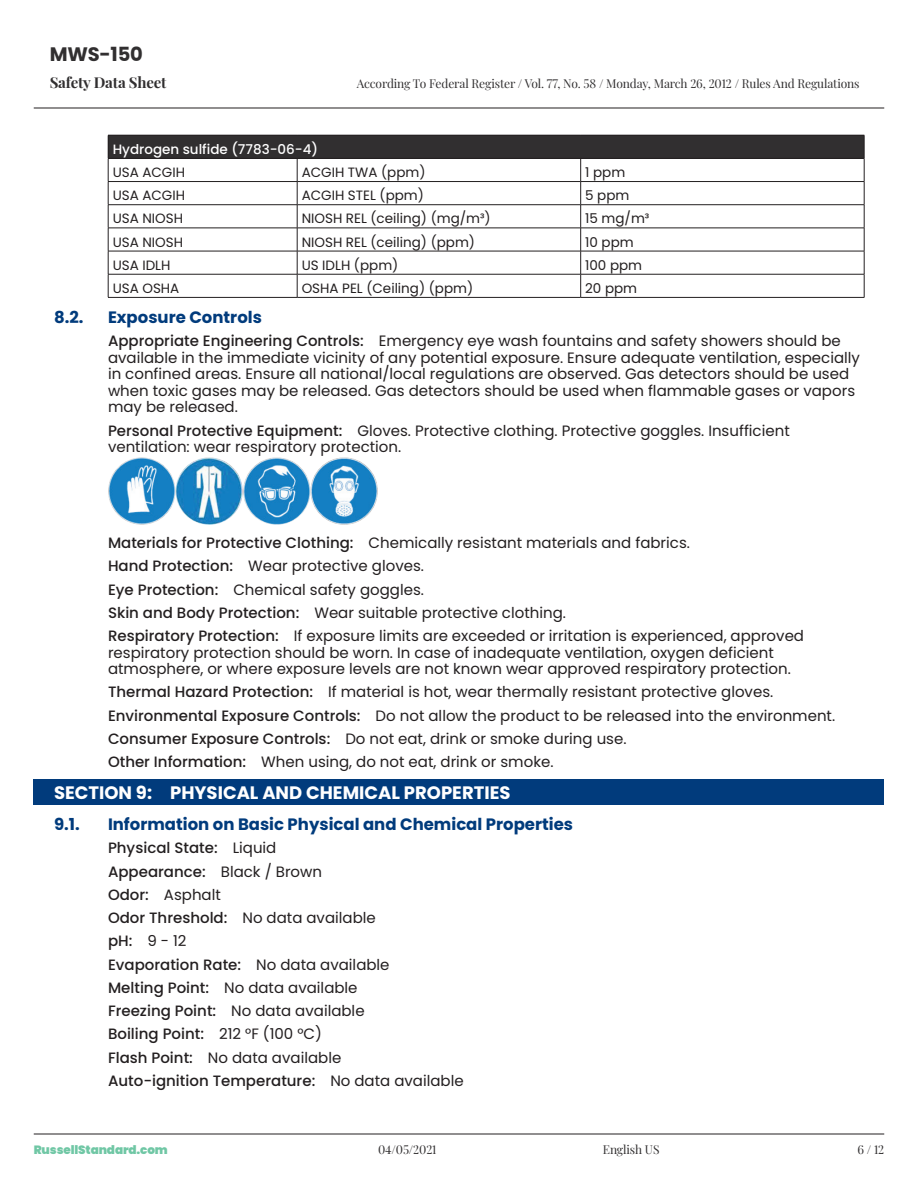
<style>
.page{position:relative;width:918px;height:1188px;background:#fff}
.page>*{position:absolute;margin:0;border:0;box-sizing:border-box;transform-origin:0 0}
.t1{font:700 19.5px "Poppins";letter-spacing:-.01em;color:#312f30}
.t2{font:700 18px "Poppins";color:#fff}
.t3{font:700 16.5px "Poppins";color:#013b7c}
.t4{font:15px/23.2px "Poppins";color:#231f20}
.t5{font:500 15px/23.2px "Poppins";color:#231f20}
.t6{font:700 15px "Playfair Display";letter-spacing:-.01em;color:#312f30}
.t7{font:13.5px "Poppins";color:#231f20}
.t8{font:500 13.5px "Poppins";color:#fff}
.t9{font:12px "Playfair Display";letter-spacing:-.01em;color:#312f30}
.t10{font:900 12px "Poppins";letter-spacing:-.01em;color:#70c7a5}
.s1{font-weight:500}
.s2{font-weight:400}
</style>
<div class="page">
<hr style="left:34px;top:1134px;width:850px;height:1px;background:#231f20">
<hr style="left:34px;top:108px;width:850px;height:1px;background:#231f20">
<div style="left:34px;top:780px;width:850px;height:25px;background:#013b7c"></div>
<div style="left:108px;top:135px;width:756px;height:23px;background:#312f30"></div>
<hr style="left:108px;top:181px;width:189px;height:1px;background:#231f20">
<hr style="left:297px;top:181px;width:284px;height:1px;background:#231f20">
<hr style="left:581px;top:181px;width:283px;height:1px;background:#231f20">
<hr style="left:108px;top:204px;width:189px;height:1px;background:#231f20">
<hr style="left:297px;top:204px;width:284px;height:1px;background:#231f20">
<hr style="left:581px;top:204px;width:283px;height:1px;background:#231f20">
<hr style="left:108px;top:228px;width:189px;height:1px;background:#231f20">
<hr style="left:297px;top:228px;width:284px;height:1px;background:#231f20">
<hr style="left:581px;top:228px;width:283px;height:1px;background:#231f20">
<hr style="left:108px;top:251px;width:189px;height:1px;background:#231f20">
<hr style="left:297px;top:251px;width:284px;height:1px;background:#231f20">
<hr style="left:581px;top:251px;width:283px;height:1px;background:#231f20">
<hr style="left:108px;top:274px;width:189px;height:1px;background:#231f20">
<hr style="left:297px;top:274px;width:284px;height:1px;background:#231f20">
<svg style="left:297px;top:159px;width:1px;height:138px"></svg>
<hr style="left:581px;top:274px;width:283px;height:1px;background:#231f20">
<svg style="left:580px;top:159px;width:1px;height:138px"></svg>
<hr style="left:108px;top:297px;width:189px;height:1px;background:#231f20">
<hr style="left:297px;top:297px;width:284px;height:1px;background:#231f20">
<hr style="left:581px;top:297px;width:283px;height:1px;background:#231f20">
<hr style="left:108px;top:135px;width:189px;height:1px;background:#231f20">
<svg style="left:108px;top:136px;width:1px;height:161px"></svg>
<hr style="left:297px;top:135px;width:284px;height:1px;background:#231f20">
<hr style="left:581px;top:135px;width:283px;height:1px;background:#231f20">
<svg style="left:864px;top:135px;width:1px;height:162px"></svg>
<hr style="left:108px;top:158px;width:189px;height:1px;background:#231f20">
<hr style="left:297px;top:158px;width:284px;height:1px;background:#231f20">
<hr style="left:581px;top:158px;width:283px;height:1px;background:#231f20">
<img style="left:108px;top:457px;width:68px;height:68px;border-radius:34px">
<img style="left:176px;top:457px;width:67px;height:68px;border-radius:34px">
<img style="left:243px;top:457px;width:67px;height:68px;border-radius:34px">
<img style="left:310px;top:457px;width:68px;height:68px;border-radius:34px">
<h1 class="t1" style="left:50px;top:43px;width:95px">MWS-150</h1>
<p class="t6" style="left:50px;top:71px;width:118px">Safety Data Sheet</p>
<p class="t9" style="left:357px;top:74px;width:504px">According To Federal Register / Vol. 77, No. 58 / Monday, March 26, 2012 / Rules And Regulations</p>
<p class="t8" style="left:113px;top:141px;width:207px">Hydrogen sulfide (7783-06-4)</p>
<p class="t7" style="left:113px;top:164px;width:74px">USA ACGIH</p>
<p class="t7" style="left:302px;top:164px;width:125px">ACGIH TWA (ppm)</p>
<p class="t7" style="left:585px;top:164px;width:42px">1 ppm</p>
<p class="t7" style="left:113px;top:188px;width:74px">USA ACGIH</p>
<p class="t7" style="left:302px;top:188px;width:124px">ACGIH STEL (ppm)</p>
<p class="t7" style="left:585px;top:188px;width:46px">5 ppm</p>
<p class="t7" style="left:113px;top:211px;width:72px">USA NIOSH</p>
<p class="t7" style="left:302px;top:211px;width:191px">NIOSH REL (ceiling) (mg/m³)</p>
<p class="t7" style="left:585px;top:211px;width:66px">15 mg/m³</p>
<p class="t7" style="left:113px;top:234px;width:72px">USA NIOSH</p>
<p class="t7" style="left:302px;top:234px;width:175px">NIOSH REL (ceiling) (ppm)</p>
<p class="t7" style="left:585px;top:234px;width:50px">10 ppm</p>
<p class="t7" style="left:113px;top:257px;width:59px">USA IDLH</p>
<p class="t7" style="left:302px;top:257px;width:98px">US IDLH (ppm)</p>
<p class="t7" style="left:585px;top:257px;width:59px">100 ppm</p>
<p class="t7" style="left:113px;top:280px;width:68px">USA OSHA</p>
<p class="t7" style="left:302px;top:280px;width:173px">OSHA PEL (Ceiling) (ppm)</p>
<p class="t7" style="left:585px;top:280px;width:54px">20 ppm</p>
<p class="t3" style="left:54px;top:308px;width:31px">8.2.</p>
<p class="t3" style="left:108px;top:308px;width:155px">Exposure Controls</p>
<p class="t4" style="left:108px;top:333px;width:754px;line-height:16.5px"><span class="s1">Appropriate Engineering Controls:</span> Emergency eye wash fountains and safety showers should be available in the immediate vicinity of any potential exposure. Ensure adequate ventilation, especially in confined areas. Ensure all national/local regulations are observed. Gas detectors should be used when toxic gases may be released. Gas detectors should be used when flammable gases or vapors may be released.</p>
<p class="t4" style="left:108px;top:422px;width:683px;line-height:16.5px"><span class="s1">Personal Protective Equipment:</span> Gloves. Protective clothing. Protective goggles. Insufficient ventilation: wear respiratory protection.</p>
<p class="t4" style="left:108px;top:531px;width:698px"><span class="s1">Materials for Protective Clothing:</span> Chemically resistant materials and fabrics.<br><span class="s1">Hand Protection:</span> Wear protective gloves.<br><span class="s1">Eye Protection:</span> Chemical safety goggles.<br><span class="s1">Skin and Body Protection:</span> Wear suitable protective clothing.<br><span class="s1">Respiratory Protection:</span> If exposure limits are exceeded or irritation is experienced, approved</p>
<p class="t4" style="left:108px;top:644px;width:684px;line-height:16.5px">respiratory protection should be worn. In case of inadequate ventilation, oxygen deficient atmosphere, or where exposure levels are not known wear approved respiratory protection.</p>
<p class="t4" style="left:108px;top:681px;width:729px"><span class="s1">Thermal Hazard Protection:</span> If material is hot, wear thermally resistant protective gloves.<br><span class="s1">Environmental Exposure Controls:</span> Do not allow the product to be released into the environment.<br><span class="s1">Consumer Exposure Controls:</span> Do not eat, drink or smoke during use.<br><span class="s1">Other Information:</span> When using, do not eat, drink or smoke.</p>
<p class="t2" style="left:54px;top:782px;width:458px">SECTION 9: PHYSICAL AND CHEMICAL PROPERTIES</p>
<p class="t3" style="left:54px;top:815px;width:27px">9.1.</p>
<p class="t3" style="left:108px;top:815px;width:467px">Information on Basic Physical and Chemical Properties</p>
<p class="t5" style="left:108px;top:837px;width:357px">Physical State: <span class="s2">Liquid<br></span>Appearance: <span class="s2">Black / Brown<br></span>Odor: <span class="s2">Asphalt<br></span>Odor Threshold: <span class="s2">No data available<br></span>pH: <span class="s2">9 - 12<br></span>Evaporation Rate: <span class="s2">No data available<br></span>Melting Point: <span class="s2">No data available<br></span>Freezing Point: <span class="s2">No data available<br></span>Boiling Point: <span class="s2">212 °F (100 °C)<br></span>Flash Point: <span class="s2">No data available<br></span>Auto-ignition Temperature: <span class="s2">No data available</span></p>
<p class="t10" style="left:34px;top:1143px;width:136px">RussellStandard.com</p>
<p class="t9" style="left:378px;top:1140px;width:60px">04/05/2021</p>
<p class="t9" style="left:603px;top:1140px;width:58px">English US</p>
<p class="t9" style="left:857px;top:1140px;width:28px">6/12</p>
</div>
